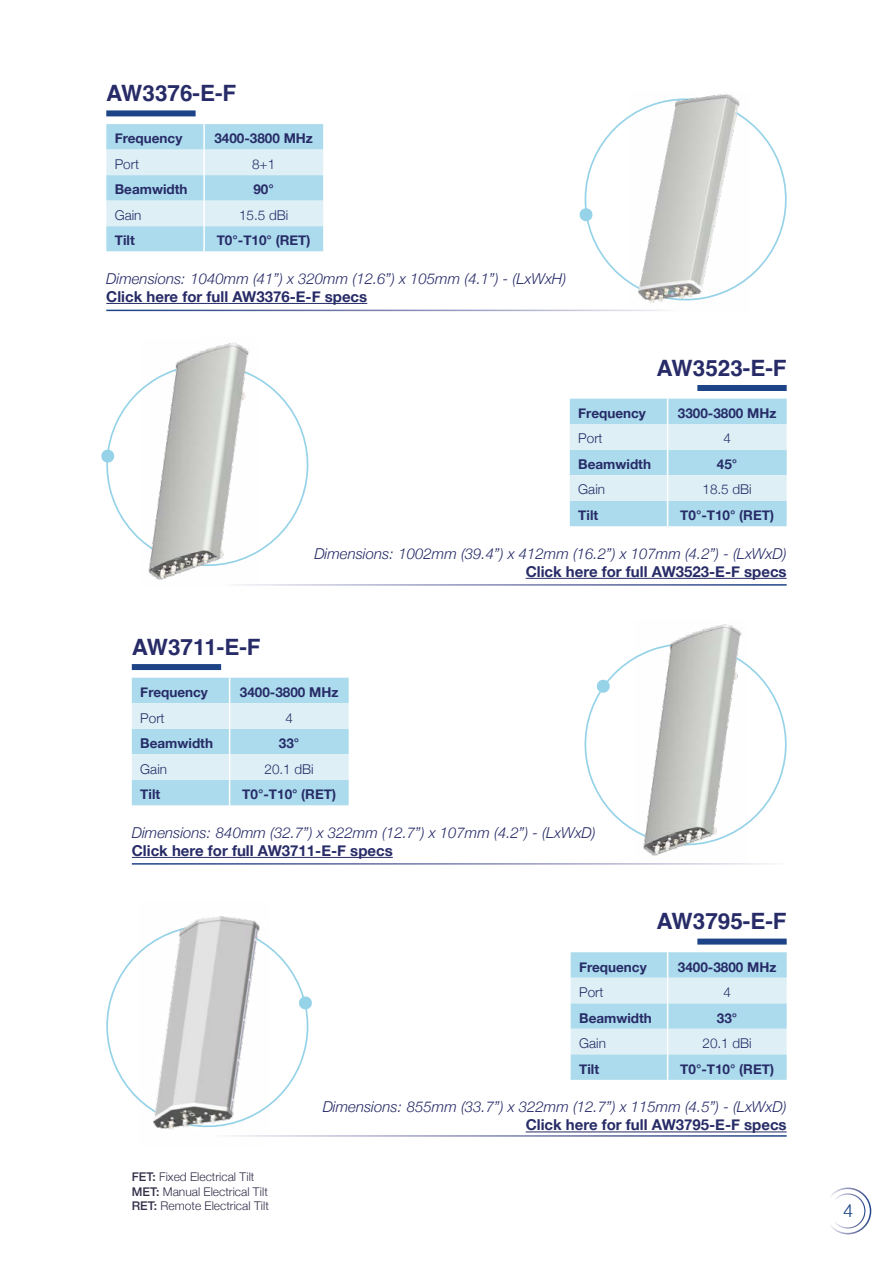
<style>
.page{position:relative;width:893px;height:1263px;background:#fff}
.page>*{position:absolute;margin:0;border:0;box-sizing:border-box;transform-origin:0 0}
.t1{font:700 22.5px "Helvetica";color:#272b67}
.t2{font:300 18px "Helvetica";color:#1e4488}
.t3{font:italic 300 15px "Helvetica Neue";color:#272b67}
.t4{font:700 15px "Helvetica Neue";color:#272b67}
.t5{font:700 13.5px "Helvetica Neue";color:#272b67}
.t6{font:300 13.5px "Helvetica Neue";color:#272b67}
.t7{font:300 12px/14.4px "Helvetica Neue";color:#33304a}
.s1{font-weight:500}
</style>
<div class="page">
<hr style="left:106px;top:303px;width:261px;height:1px;background:#272b67">
<svg style="left:106px;top:124px;width:217px;height:127px;background:#c0e3f0"></svg>
<hr style="left:203px;top:124px;width:2px;height:26px;background:#fff">
<hr style="left:203px;top:150px;width:2px;height:25px;background:#fff">
<hr style="left:203px;top:175px;width:2px;height:26px;background:#fff">
<hr style="left:203px;top:201px;width:2px;height:25px;background:#fff">
<hr style="left:203px;top:226px;width:2px;height:25px;background:#fff">
<div style="left:106px;top:110px;width:90px;height:6px;background:#1e4488"></div>
<svg style="left:575px;top:116px;width:212px;height:195px"></svg>
<svg style="left:579px;top:208px;width:14px;height:14px"></svg>
<img style="left:629px;top:94px;width:120px;height:217px">
<hr style="left:132px;top:857px;width:261px;height:1px;background:#272b67">
<svg style="left:132px;top:678px;width:217px;height:127px;background:#c0e3f0"></svg>
<div style="left:132px;top:664px;width:89px;height:6px;background:#1e4488"></div>
<svg style="left:584px;top:657px;width:203px;height:174px"></svg>
<svg style="left:596px;top:679px;width:15px;height:14px"></svg>
<img style="left:634px;top:624px;width:113px;height:232px">
<hr style="left:526px;top:1131px;width:261px;height:1px;background:#272b67">
<svg style="left:571px;top:952px;width:216px;height:128px;background:#c1e4f0"></svg>
<div style="left:697px;top:938px;width:90px;height:6px;background:#1e4488"></div>
<svg style="left:106px;top:946px;width:215px;height:191px"></svg>
<svg style="left:298px;top:995px;width:15px;height:15px"></svg>
<hr style="left:526px;top:578px;width:261px;height:1px;background:#272b67">
<svg style="left:570px;top:399px;width:217px;height:127px;background:#c0e3f0"></svg>
<div style="left:697px;top:385px;width:90px;height:6px;background:#1e4488"></div>
<svg style="left:106px;top:377px;width:203px;height:176px"></svg>
<svg style="left:101px;top:449px;width:14px;height:14px"></svg>
<img style="left:142px;top:342px;width:115px;height:244px">
<img style="left:139px;top:916px;width:130px;height:221px">
<div style="left:824px;top:1187px;width:47px;height:47px;border:2px solid #fff;border-radius:50%"></div>
<div style="left:830px;top:1193px;width:35px;height:35px;border:1px solid #fff;border-radius:50%"></div>
<h1 class="t1" style="left:106px;top:79px;width:132px">AW3376-E-F</h1>
<p class="t5" style="left:115px;top:128px;width:69px">Frequency</p>
<p class="t5" style="left:214px;top:128px;width:100px">3400-3800 MHz</p>
<p class="t6" style="left:115px;top:153px;width:26px">Port</p>
<p class="t6" style="left:252px;top:153px;width:25px">8+1</p>
<p class="t5" style="left:115px;top:179px;width:74px">Beamwidth</p>
<p class="t5" style="left:253px;top:179px;width:22px">90°</p>
<p class="t6" style="left:115px;top:204px;width:28px">Gain</p>
<p class="t6" style="left:239px;top:204px;width:51px">15.5 dBi</p>
<p class="t5" style="left:115px;top:230px;width:21px">Tilt</p>
<p class="t5" style="left:217px;top:230px;width:95px">T0°-T10° (RET)</p>
<p class="t3" style="left:106px;top:267px;width:462px">Dimensions: 1040mm (41”) x 320mm (12.6”) x 105mm (4.1”) - (LxWxH)</p>
<p class="t4" style="left:106px;top:285px;width:262px">Click here for full AW3376-E-F specs</p>
<h1 class="t1" style="left:657px;top:354px;width:132px">AW3523-E-F</h1>
<p class="t5" style="left:578px;top:403px;width:69px">Frequency</p>
<p class="t5" style="left:678px;top:403px;width:100px">3300-3800 MHz</p>
<p class="t6" style="left:578px;top:428px;width:26px">Port</p>
<p class="t6" style="left:723px;top:428px;width:9px">4</p>
<p class="t5" style="left:578px;top:454px;width:74px">Beamwidth</p>
<p class="t5" style="left:717px;top:454px;width:22px">45°</p>
<p class="t6" style="left:578px;top:479px;width:28px">Gain</p>
<p class="t6" style="left:702px;top:479px;width:51px">18.5 dBi</p>
<p class="t5" style="left:578px;top:505px;width:21px">Tilt</p>
<p class="t5" style="left:680px;top:505px;width:95px">T0°-T10° (RET)</p>
<p class="t3" style="left:314px;top:542px;width:474px">Dimensions: 1002mm (39.4”) x 412mm (16.2”) x 107mm (4.2”) - (LxWxD)</p>
<p class="t4" style="left:526px;top:560px;width:262px">Click here for full AW3523-E-F specs</p>
<h1 class="t1" style="left:132px;top:633px;width:130px">AW3711-E-F</h1>
<p class="t5" style="left:140px;top:682px;width:69px">Frequency</p>
<p class="t5" style="left:240px;top:682px;width:100px">3400-3800 MHz</p>
<p class="t6" style="left:140px;top:707px;width:26px">Port</p>
<p class="t6" style="left:285px;top:707px;width:9px">4</p>
<p class="t5" style="left:140px;top:733px;width:74px">Beamwidth</p>
<p class="t5" style="left:279px;top:733px;width:22px">33°</p>
<p class="t6" style="left:140px;top:758px;width:28px">Gain</p>
<p class="t6" style="left:265px;top:758px;width:51px">20.1 dBi</p>
<p class="t5" style="left:140px;top:784px;width:21px">Tilt</p>
<p class="t5" style="left:242px;top:784px;width:95px">T0°-T10° (RET)</p>
<p class="t3" style="left:132px;top:821px;width:465px">Dimensions: 840mm (32.7”) x 322mm (12.7”) x 107mm (4.2”) - (LxWxD)</p>
<p class="t4" style="left:132px;top:839px;width:262px">Click here for full AW3711-E-F specs</p>
<h1 class="t1" style="left:657px;top:907px;width:132px">AW3795-E-F</h1>
<p class="t7" style="left:132px;top:1169px;width:139px"><span class="s1">FET:</span> Fixed Electrical Tilt<br><span class="s1">MET:</span> Manual Electrical Tilt<br><span class="s1">RET:</span> Remote Electrical Tilt</p>
<p class="t5" style="left:579px;top:956px;width:69px">Frequency</p>
<p class="t5" style="left:678px;top:956px;width:100px">3400-3800 MHz</p>
<p class="t6" style="left:579px;top:981px;width:26px">Port</p>
<p class="t6" style="left:723px;top:981px;width:9px">4</p>
<p class="t5" style="left:579px;top:1007px;width:74px">Beamwidth</p>
<p class="t5" style="left:717px;top:1007px;width:22px">33°</p>
<p class="t6" style="left:579px;top:1032px;width:28px">Gain</p>
<p class="t6" style="left:702px;top:1032px;width:51px">20.1 dBi</p>
<p class="t5" style="left:579px;top:1058px;width:21px">Tilt</p>
<p class="t5" style="left:680px;top:1058px;width:95px">T0°-T10° (RET)</p>
<p class="t3" style="left:323px;top:1095px;width:465px">Dimensions: 855mm (33.7”) x 322mm (12.7”) x 115mm (4.5”) - (LxWxD)</p>
<p class="t4" style="left:526px;top:1113px;width:262px">Click here for full AW3795-E-F specs</p>
<p class="t2" style="left:843px;top:1195px;width:12px">4</p>
</div>
